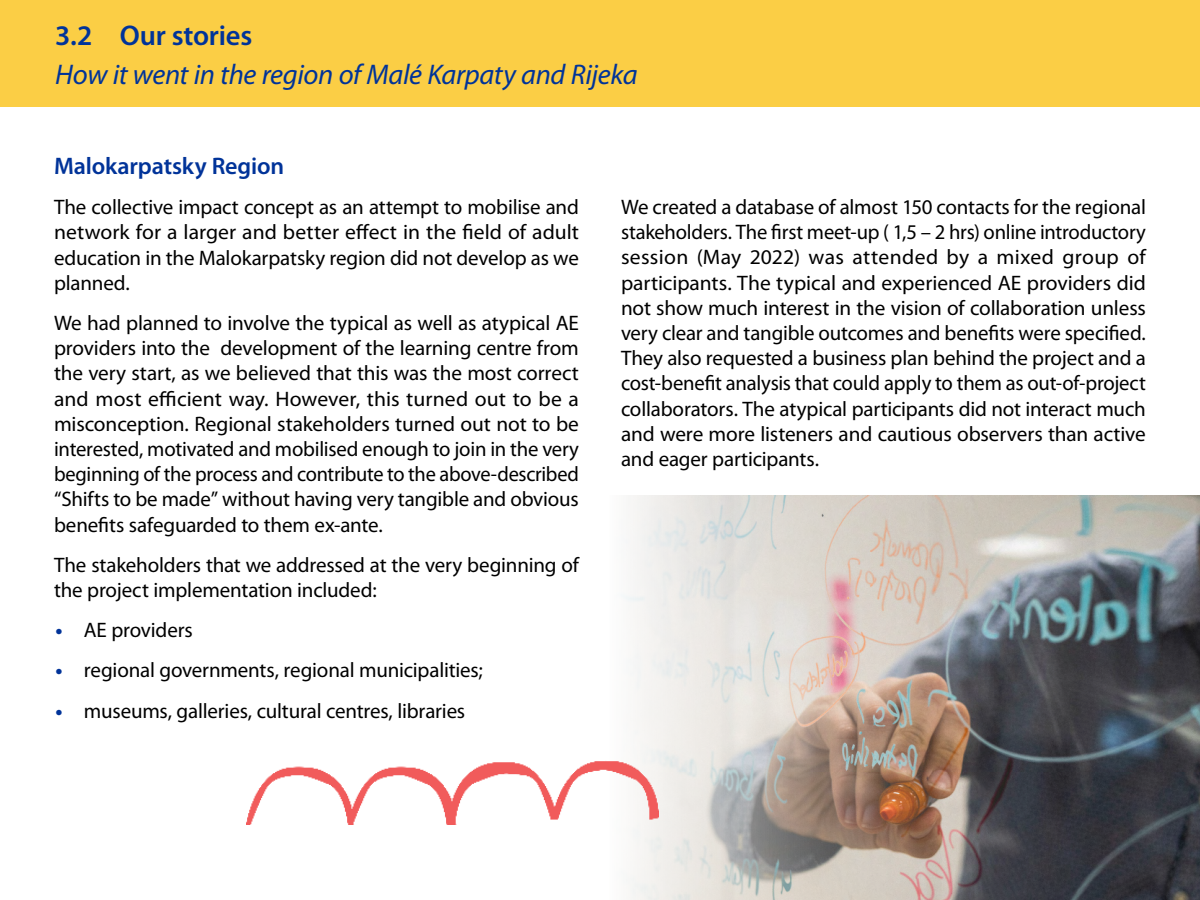
<style>
.page{position:relative;width:1200px;height:900px;background:#fff}
.page>*{position:absolute;margin:0;border:0;box-sizing:border-box;transform-origin:0 0}
.t1{font:italic 28.5px "Myriad Pro";letter-spacing:-.01em;color:#039}
.t2{font:600 28.5px "Myriad Pro";letter-spacing:-.01em;color:#039}
.t3{font:600 24px "Myriad Pro";letter-spacing:-.005em;color:#039}
.t4{font:21px/25.2px "Myriad Pro";letter-spacing:-.01em;color:#000;text-align:justify}
.s1{font-weight:700;color:#039}
</style>
<div class="page">
<div style="left:0;top:0;width:1200px;height:106px;background:#fbce45"></div>
<img style="left:623px;top:495px;width:577px;height:405px">
<img style="left:246px;top:759px;width:412px;height:66px">
<h1 class="t2" style="left:55px;top:17px;width:199px">3.2 Our stories</h1>
<h1 class="t1" style="left:55px;top:56px;width:584px">How it went in the region of Malé Karpaty and Rijeka</h1>
<p class="t3" style="left:54px;top:151px;width:232px">Malokarpatsky Region</p>
<p class="t4" style="left:54px;top:194px;width:527px">The collective impact concept as an attempt to mobilise and network for a larger and better effect in the field of adult education in the Malokarpatsky region did not develop as we planned.</p>
<p class="t4" style="left:54px;top:310px;width:527px">We had planned to involve the typical as well as atypical AE providers into the development of the learning centre from the very start, as we believed that this was the most correct and most efficient way. However, this turned out to be a misconception. Regional stakeholders turned out not to be interested, motivated and mobilised enough to join in the very beginning of the process and contribute to the above-described “Shifts to be made” without having very tangible and obvious benefits safeguarded to them ex-ante.</p>
<p class="t4" style="left:54px;top:552px;width:526px">The stakeholders that we addressed at the very beginning of the project implementation included:</p>
<p class="t4" style="left:55px;top:617px;width:139px"><span class="s1">•</span> AE providers</p>
<p class="t4" style="left:55px;top:657px;width:429px"><span class="s1">•</span> regional governments, regional municipalities;</p>
<p class="t4" style="left:55px;top:698px;width:411px"><span class="s1">•</span> museums, galleries, cultural centres, libraries</p>
<p class="t4" style="left:621px;top:194px;width:527px">We created a database of almost 150 contacts for the regional stakeholders. The first meet-up ( 1,5 – 2 hrs) online introductory session (May 2022) was attended by a mixed group of participants. The typical and experienced AE providers did not show much interest in the vision of collaboration unless very clear and tangible outcomes and benefits were specified.<br>They also requested a business plan behind the project and a cost-benefit analysis that could apply to them as out-of-project collaborators. The atypical participants did not interact much and were more listeners and cautious observers than active and eager participants.</p>
</div>
